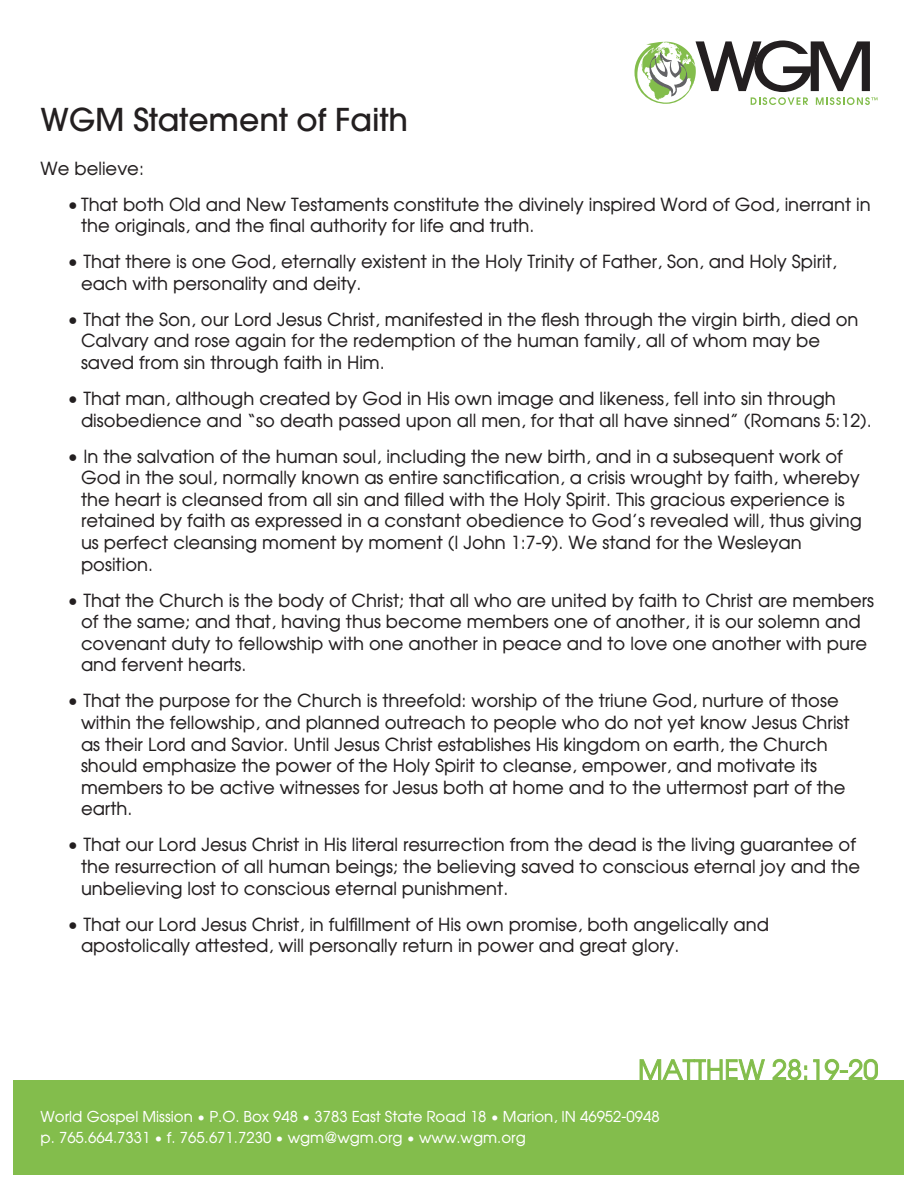
<style>
.page{position:relative;width:918px;height:1188px;background:#fff}
.page>*{position:absolute;margin:0;border:0;box-sizing:border-box;transform-origin:0 0}
.t1{font:500 31.5px "Avant Garde";color:#231f20}
.t2{font:18px/21.6px "Avant Garde";color:#231f20}
.t3{font:15px/21px "Avant Garde";color:#fff}
.s1{font-size:13.5px}
</style>
<div class="page">
<div style="left:14px;top:1080px;width:890px;height:94px;background:#83bd4c"></div>
<svg style="left:640px;top:1059px;width:238px;height:21px"></svg>
<svg style="left:635px;top:40px;width:243px;height:65px"></svg>
<h1 class="t1" style="left:40px;top:100px;width:369px">WGM Statement of Faith</h1>
<p class="t2" style="left:40px;top:157px;width:105px">We believe:</p>
<p class="t2" style="left:81px;top:193px;width:791px;text-indent:-14px">•That both Old and New Testaments constitute the divinely inspired Word of God, inerrant in the originals, and the final authority for life and truth.</p>
<p class="t2" style="left:81px;top:250px;width:757px;text-indent:-14px">• That there is one God, eternally existent in the Holy Trinity of Father, Son, and Holy Spirit, each with personality and deity.</p>
<p class="t2" style="left:81px;top:308px;width:779px;text-indent:-14px">• That the Son, our Lord Jesus Christ, manifested in the flesh through the virgin birth, died on<br>Calvary and rose again for the redemption of the human family, all of whom may be saved from sin through faith in Him.</p>
<p class="t2" style="left:81px;top:387px;width:792px;text-indent:-14px">• That man, although created by God in His own image and likeness, fell into sin through disobedience and “so death passed upon all men, for that all have sinned” (Romans 5:12).</p>
<p class="t2" style="left:81px;top:445px;width:782px;text-indent:-14px">• In the salvation of the human soul, including the new birth, and in a subsequent work of God in the soul, normally known as entire sanctification, a crisis wrought by faith, whereby the heart is cleansed from all sin and filled with the Holy Spirit. This gracious experience is retained by faith as expressed in a constant obedience to God’s revealed will, thus giving us perfect cleansing moment by moment (I John 1:7-9). We stand for the Wesleyan position.</p>
<p class="t2" style="left:81px;top:589px;width:795px;text-indent:-14px">• That the Church is the body of Christ; that all who are united by faith to Christ are members of the same; and that, having thus become members one of another, it is our solemn and covenant duty to fellowship with one another in peace and to love one another with pure and fervent hearts.</p>
<p class="t2" style="left:81px;top:690px;width:770px;text-indent:-14px">• That the purpose for the Church is threefold: worship of the triune God, nurture of those within the fellowship, and planned outreach to people who do not yet know Jesus Christ as their Lord and Savior. Until Jesus Christ establishes His kingdom on earth, the Church should emphasize the power of the Holy Spirit to cleanse, empower, and motivate its members to be active witnesses for Jesus both at home and to the uttermost part of the earth.</p>
<p class="t2" style="left:81px;top:834px;width:781px;text-indent:-14px">• That our Lord Jesus Christ in His literal resurrection from the dead is the living guarantee of the resurrection of all human beings; the believing saved to conscious eternal joy and the unbelieving lost to conscious eternal punishment.</p>
<p class="t2" style="left:81px;top:913px;width:690px;text-indent:-14px">• That our Lord Jesus Christ, in fulfillment of His own promise, both angelically and apostolically attested, will personally return in power and great glory.</p>
<p class="t3" style="left:40px;top:1106px;width:621px">World Gospel Mission <span class="s1">•</span> P.O. Box 948 <span class="s1">•</span> 3783 East State Road 18 <span class="s1">•</span> Marion, IN 46952-0948 p. 765.664.7331 <span class="s1">•</span> f. 765.671.7230 <span class="s1">•</span> wgm@wgm.org <span class="s1">•</span> www.wgm.org</p>
</div>
